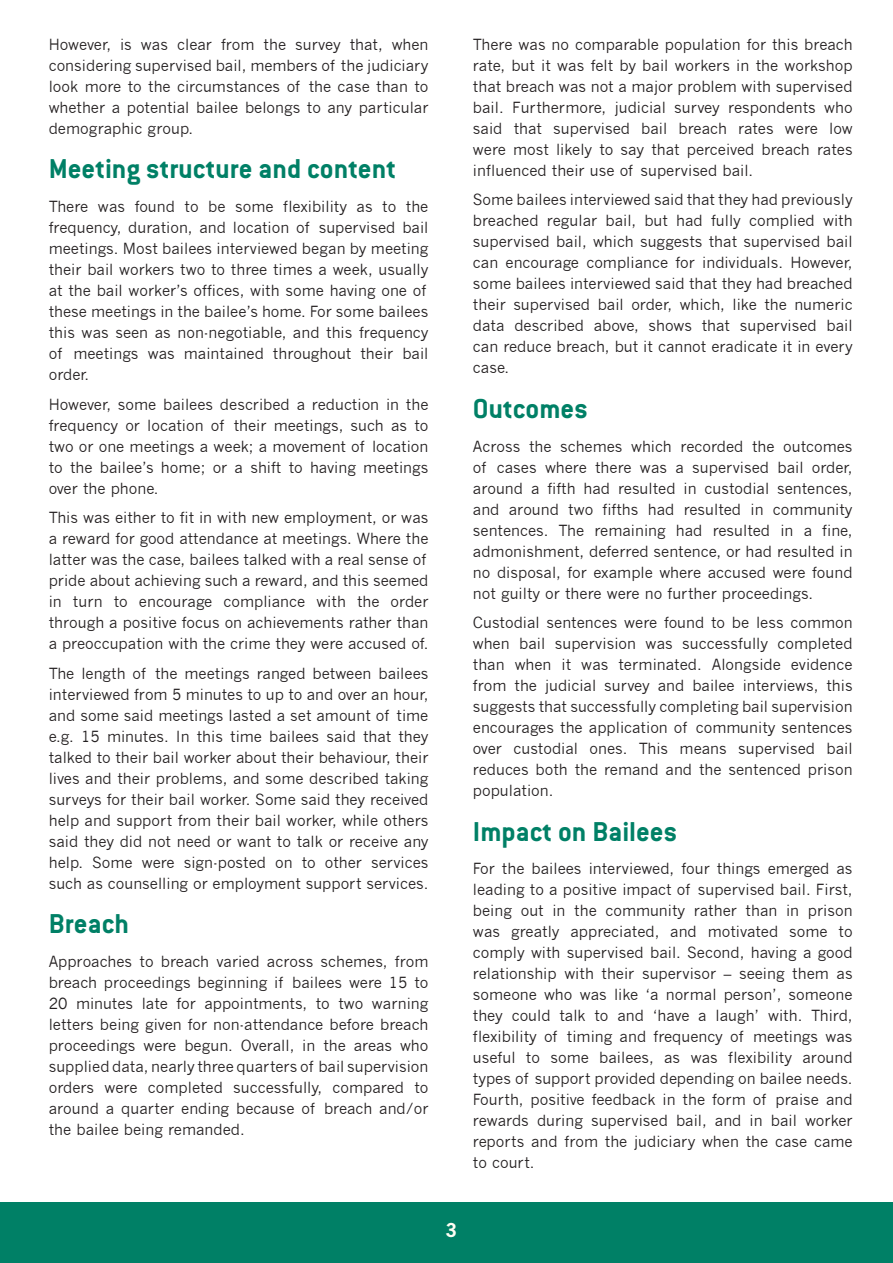
<style>
.page{position:relative;width:893px;height:1263px;background:#fff}
.page>*{position:absolute;margin:0;border:0;box-sizing:border-box;transform-origin:0 0}
.t1{font:700 30px "Conduit OSITC";color:#008066}
.t2{font:700 18px "News Gothic";color:#fffef4}
.t3{font:15px/21px "News Gothic";color:#231f20;text-align:justify}
</style>
<div class="page">
<div style="left:0;top:1202px;width:5px;height:61px;background:#008066"></div>
<div style="left:5px;top:1202px;width:888px;height:61px;background:#008066"></div>
<p class="t3" style="left:49px;top:34px;width:381px">However, is was clear from the survey that, when considering supervised bail, members of the judiciary look more to the circumstances of the case than to whether a potential bailee belongs to any particular demographic group.</p>
<h1 class="t1" style="left:49px;top:151px;width:349px">Meeting structure and content</h1>
<p class="t3" style="left:49px;top:196px;width:381px;text-align:left">There was found to be some flexibility as to the frequency, duration, and location of supervised bail meetings. Most bailees interviewed began by meeting their bail workers two to three times a week, usually at the bail worker’s offices, with some having one of these meetings in the bailee’s home. For some bailees this was seen as non-negotiable, and this frequency of meetings was maintained throughout their bail order.</p>
<p class="t3" style="left:49px;top:394px;width:381px">However, some bailees described a reduction in the frequency or location of their meetings, such as to two or one meetings a week; a movement of location to the bailee’s home; or a shift to having meetings over the phone.</p>
<p class="t3" style="left:49px;top:507px;width:381px;text-align:left">This was either to fit in with new employment, or was a reward for good attendance at meetings. Where the latter was the case, bailees talked with a real sense of pride about achieving such a reward, and this seemed in turn to encourage compliance with the order through a positive focus on achievements rather than a preoccupation with the crime they were accused of.</p>
<p class="t3" style="left:49px;top:663px;width:381px">The length of the meetings ranged between bailees interviewed from 5 minutes to up to and over an hour, and some said meetings lasted a set amount of time e.g. 15 minutes. In this time bailees said that they talked to their bail worker about their behaviour, their lives and their problems, and some described taking surveys for their bail worker. Some said they received help and support from their bail worker, while others said they did not need or want to talk or receive any help. Some were sign-posted on to other services such as counselling or employment support services.</p>
<h1 class="t1" style="left:49px;top:906px;width:82px">Breach</h1>
<p class="t3" style="left:49px;top:951px;width:381px">Approaches to breach varied across schemes, from breach proceedings beginning if bailees were 15 to 20 minutes late for appointments, to two warning letters being given for non-attendance before breach proceedings were begun. Overall, in the areas who supplied data, nearly three quarters of bail supervision orders were completed successfully, compared to around a quarter ending because of breach and/or the bailee being remanded.</p>
<p class="t3" style="left:473px;top:34px;width:381px">There was no comparable population for this breach rate, but it was felt by bail workers in the workshop that breach was not a major problem with supervised bail. Furthermore, judicial survey respondents who said that supervised bail breach rates were low were most likely to say that perceived breach rates influenced their use of supervised bail.</p>
<p class="t3" style="left:473px;top:189px;width:381px">Some bailees interviewed said that they had previously breached regular bail, but had fully complied with supervised bail, which suggests that supervised bail can encourage compliance for individuals. However, some bailees interviewed said that they had breached their supervised bail order, which, like the numeric data described above, shows that supervised bail can reduce breach, but it cannot eradicate it in every case.</p>
<h1 class="t1" style="left:473px;top:390px;width:116px">Outcomes</h1>
<p class="t3" style="left:473px;top:436px;width:381px">Across the schemes which recorded the outcomes of cases where there was a supervised bail order, around a fifth had resulted in custodial sentences, and around two fifths had resulted in community sentences. The remaining had resulted in a fine, admonishment, deferred sentence, or had resulted in no disposal, for example where accused were found not guilty or there were no further proceedings.</p>
<p class="t3" style="left:473px;top:612px;width:381px">Custodial sentences were found to be less common when bail supervision was successfully completed than when it was terminated. Alongside evidence from the judicial survey and bailee interviews, this suggests that successfully completing bail supervision encourages the application of community sentences over custodial ones. This means supervised bail reduces both the remand and the sentenced prison population.</p>
<h1 class="t1" style="left:473px;top:813px;width:206px">Impact on Bailees</h1>
<p class="t3" style="left:473px;top:858px;width:381px">For the bailees interviewed, four things emerged as leading to a positive impact of supervised bail. First, being out in the community rather than in prison was greatly appreciated, and motivated some to comply with supervised bail. Second, having a good relationship with their supervisor – seeing them as someone who was like ‘a normal person’, someone they could talk to and ‘have a laugh’ with. Third, flexibility of timing and frequency of meetings was useful to some bailees, as was flexibility around types of support provided depending on bailee needs.<br>Fourth, positive feedback in the form of praise and rewards during supervised bail, and in bail worker reports and from the judiciary when the case came to court.</p>
<p class="t2" style="left:446px;top:1218px;width:13px">3</p>
</div>
